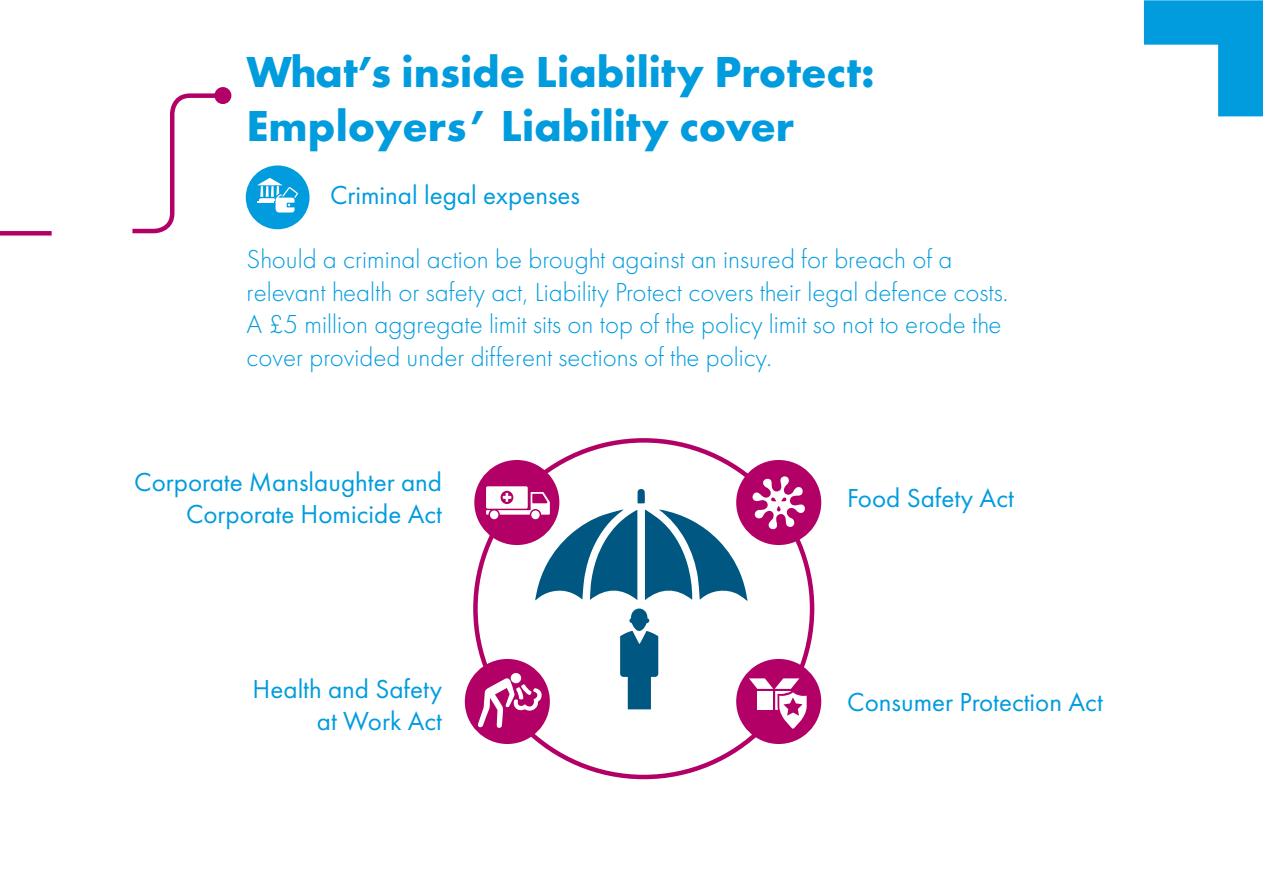
<style>
.page{position:relative;width:1263px;height:893px;background:#fff}
.page>*{position:absolute;margin:0;border:0;box-sizing:border-box;transform-origin:0 0}
.t1{font:700 45px/54px "Futura PT";color:#009cde}
.t2{font:300 27px/32.4px "Futura PT";color:#009cde}
.t3{font:27px/32.5px "Futura PT";color:#009cde;text-align:right}
</style>
<div class="page">
<svg style="left:132px;top:91px;width:100px;height:143px"></svg>
<div style="left:214px;top:87px;width:17px;height:17px;background:#b20066;border-radius:50%"></div>
<div style="left:0;top:231px;width:52px;height:5px;background:#b20066"></div>
<div style="left:248px;top:168px;width:59px;height:59px;background:#009cde;border-radius:50%"></div>
<div style="left:246px;top:165px;width:64px;height:64px;border:4px solid #009cde;border-radius:50%"></div>
<svg style="left:257px;top:178px;width:41px;height:34px"></svg>
<svg style="left:620px;top:608px;width:38px;height:101px"></svg>
<div style="left:467px;top:661px;width:81px;height:81px;background:#b20066;border-radius:50%"></div>
<div style="left:465px;top:659px;width:85px;height:85px;border:4px solid #b20066;border-radius:50%"></div>
<div style="left:477px;top:462px;width:80px;height:81px;background:#b20066;border-radius:50%"></div>
<div style="left:474px;top:460px;width:85px;height:85px;border:4px solid #b20066;border-radius:50%"></div>
<div style="left:738px;top:462px;width:81px;height:81px;background:#b20066;border-radius:50%"></div>
<div style="left:736px;top:460px;width:85px;height:85px;border:4px solid #b20066;border-radius:50%"></div>
<div style="left:738px;top:661px;width:81px;height:81px;background:#b20066;border-radius:50%"></div>
<div style="left:736px;top:659px;width:85px;height:85px;border:4px solid #b20066;border-radius:50%"></div>
<svg style="left:477px;top:678px;width:65px;height:50px"></svg>
<div style="left:511px;top:673px;width:10px;height:10px;background:#fff;border-radius:50%"></div>
<svg style="left:486px;top:476px;width:320px;height:125px"></svg>
<svg style="left:749px;top:678px;width:58px;height:51px"></svg>
<svg style="left:1144px;top:0;width:119px;height:116px"></svg>
<div style="left:1144px;top:58px;width:66px;height:58px;background:#fff"></div>
<h1 class="t1" style="left:247px;top:44px;width:630px">What’s inside Liability Protect:<br>Employers’ Liability cover</h1>
<p class="t3" style="left:330px;top:178px;width:251px">Criminal legal expenses</p>
<p class="t2" style="left:247px;top:243px;width:763px">Should a criminal action be brought against an insured for breach of a relevant health or safety act, Liability Protect covers their legal defence costs.<br>A £5 million aggregate limit sits on top of the policy limit so not to erode the cover provided under different sections of the policy.</p>
<p class="t3" style="left:134px;top:465px;width:309px">Corporate Manslaughter and<br>Corporate Homicide Act</p>
<p class="t3" style="left:253px;top:672px;width:191px">Health and Safety at Work Act</p>
<p class="t3" style="left:847px;top:482px;width:168px">Food Safety Act</p>
<p class="t3" style="left:847px;top:686px;width:257px">Consumer Protection Act</p>
</div>
